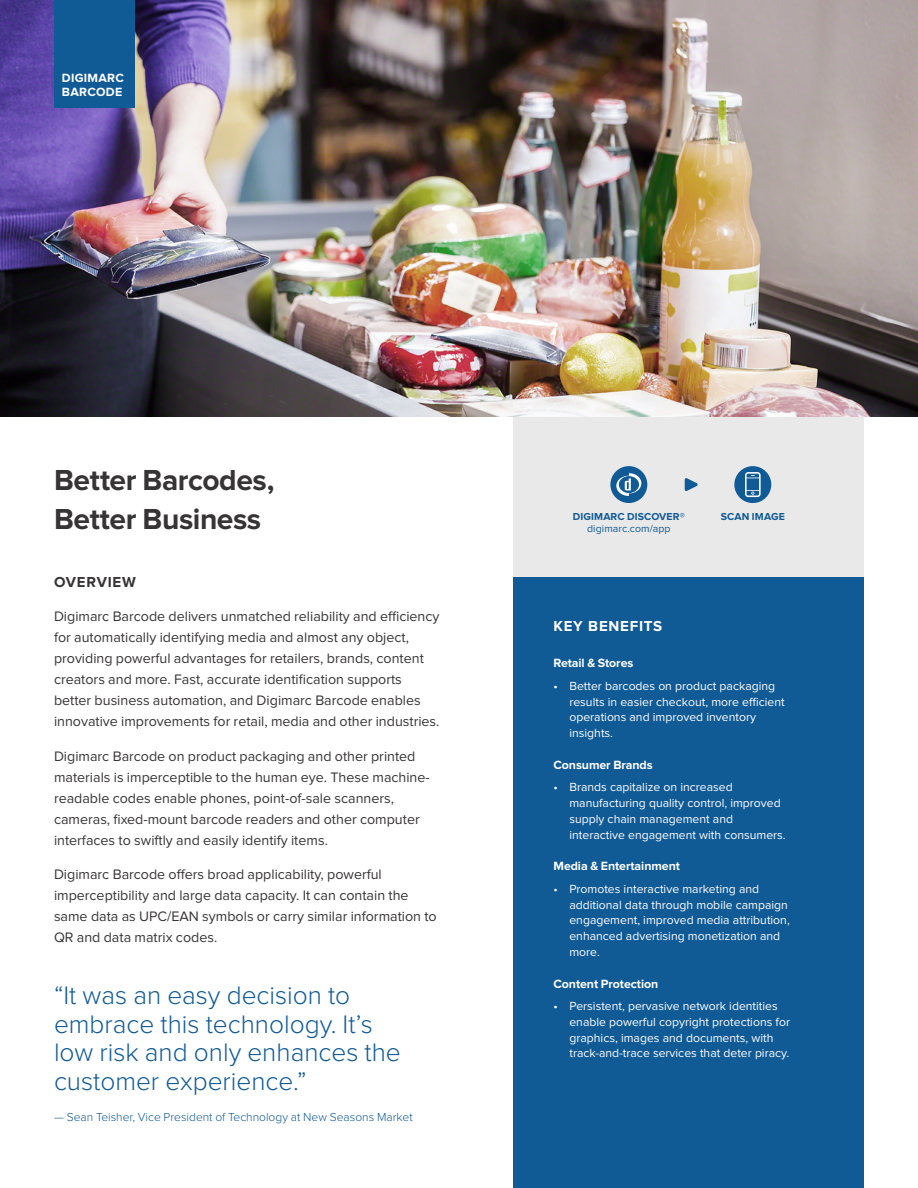
<style>
.page{position:relative;width:918px;height:1188px;background:#fff}
.page>*{position:absolute;margin:0;border:0;box-sizing:border-box;transform-origin:0 0}
.Main_Headline{font:700 30px "Proxima Nova";letter-spacing:-.015em;color:#373435}
.Body_Copy__Front{font:300 26.25px/28.5px "Proxima Nova";color:#105a96}
.Body_Header__Front_W{font:700 15px "Proxima Nova";letter-spacing:.05em;color:#fff}
.Body_Header__Front{font:700 15px "Proxima Nova";letter-spacing:.05em;color:#373435}
.Body_Copy__Front-2{font:14.25px/21px "Proxima Nova";color:#373435}
.Sub_Header__Bullet_L{font:700 12.3px "Proxima Nova";letter-spacing:-.005em;color:#fff}
.Blue_Badge_Copy{font:700 12.3px "Proxima Nova";letter-spacing:.025em;color:#fff}
.t1{font:12.15px/15.8px "Proxima Nova";color:#fff}
.Body_Copy__Front-3{font:300 12px "Proxima Nova";color:#105a96}
.CTA_top{font:700 10.5px "Proxima Nova";letter-spacing:.01em;color:#105a96}
.CTA_bottom{font:10.5px "Proxima Nova";letter-spacing:.01em;color:#105a96}
</style>
<div class="page">
<div style="left:513px;top:919px;width:351px;height:269px;background:#105a96"></div>
<div style="left:513px;top:577px;width:351px;height:380px;background:#105a96"></div>
<div style="left:513px;top:417px;width:351px;height:160px;background:#e9e9e9"></div>
<img style="left:0;top:0;width:918px;height:417px">
<div style="left:54px;top:0;width:81px;height:108px;background:#105a96"></div>
<div style="left:610px;top:466px;width:37px;height:37px;background:#105a96;border-radius:50%"></div>
<svg style="left:616px;top:473px;width:25px;height:23px"></svg>
<div style="left:734px;top:466px;width:37px;height:37px;background:#105a96;border-radius:50%"></div>
<svg style="left:745px;top:472px;width:16px;height:25px"></svg>
<svg style="left:685px;top:478px;width:13px;height:13px"></svg>
<p class="Blue_Badge_Copy" style="left:62px;top:70px;width:64px">DIGIMARC</p>
<p class="Blue_Badge_Copy" style="left:62px;top:85px;width:62px">BARCODE</p>
<p class="Main_Headline" style="left:54px;top:463px;width:222px">Better Barcodes,</p>
<p class="Main_Headline" style="left:54px;top:502px;width:209px">Better Business</p>
<p class="Body_Header__Front" style="left:54px;top:573px;width:83px">OVERVIEW</p>
<p class="Body_Copy__Front-2" style="left:54px;top:606px;width:387px">Digimarc Barcode delivers unmatched reliability and efficiency for automatically identifying media and almost any object, providing powerful advantages for retailers, brands, content creators and more. Fast, accurate identification supports better business automation, and Digimarc Barcode enables innovative improvements for retail, media and other industries.</p>
<p class="Body_Copy__Front-2" style="left:54px;top:746px;width:377px">Digimarc Barcode on product packaging and other printed materials is imperceptible to the human eye. These machine&shy;readable codes enable phones, point-of-sale scanners, cameras, fixed-mount barcode readers and other computer interfaces to swiftly and easily identify items.</p>
<p class="Body_Copy__Front-2" style="left:54px;top:864px;width:384px">Digimarc Barcode offers broad applicability, powerful imperceptibility and large data capacity. It can contain the same data as UPC/EAN symbols or carry similar information to QR and data matrix codes.</p>
<p class="Body_Copy__Front" style="left:54px;top:982px;width:348px">“It was an easy decision to embrace this technology. It’s low risk and only enhances the customer experience.”</p>
<p class="Body_Copy__Front-3" style="left:54px;top:1110px;width:360px">— Sean Teisher, Vice President of Technology at New Seasons Market</p>
<p class="CTA_top" style="left:573px;top:511px;width:114px">DIGIMARC DISCOVER®</p>
<p class="CTA_bottom" style="left:587px;top:523px;width:85px">digimarc.com/app</p>
<p class="CTA_top" style="left:721px;top:511px;width:66px">SCAN IMAGE</p>
<p class="Body_Header__Front_W" style="left:554px;top:617px;width:110px">KEY BENEFITS</p>
<p class="Sub_Header__Bullet_L" style="left:554px;top:656px;width:81px">Retail &amp; Stores</p>
<p class="t1" style="left:569px;top:678px;width:217px;text-indent:-16px">• Better barcodes on product packaging results in easier checkout, more efficient operations and improved inventory insights.</p>
<p class="Sub_Header__Bullet_L" style="left:554px;top:758px;width:101px">Consumer Brands</p>
<p class="t1" style="left:569px;top:780px;width:218px;text-indent:-16px">• Brands capitalize on increased manufacturing quality control, improved supply chain management and interactive engagement with consumers.</p>
<p class="Sub_Header__Bullet_L" style="left:554px;top:859px;width:128px">Media &amp; Entertainment</p>
<p class="t1" style="left:569px;top:881px;width:222px;text-indent:-16px">• Promotes interactive marketing and additional data through mobile campaign engagement, improved media attribution, enhanced advertising monetization and more.</p>
<p class="Sub_Header__Bullet_L" style="left:554px;top:976px;width:106px">Content Protection</p>
<p class="t1" style="left:569px;top:998px;width:222px;text-indent:-16px">• Persistent, pervasive network identities enable powerful copyright protections for graphics, images and documents, with track-and-trace services that deter piracy.</p>
</div>
